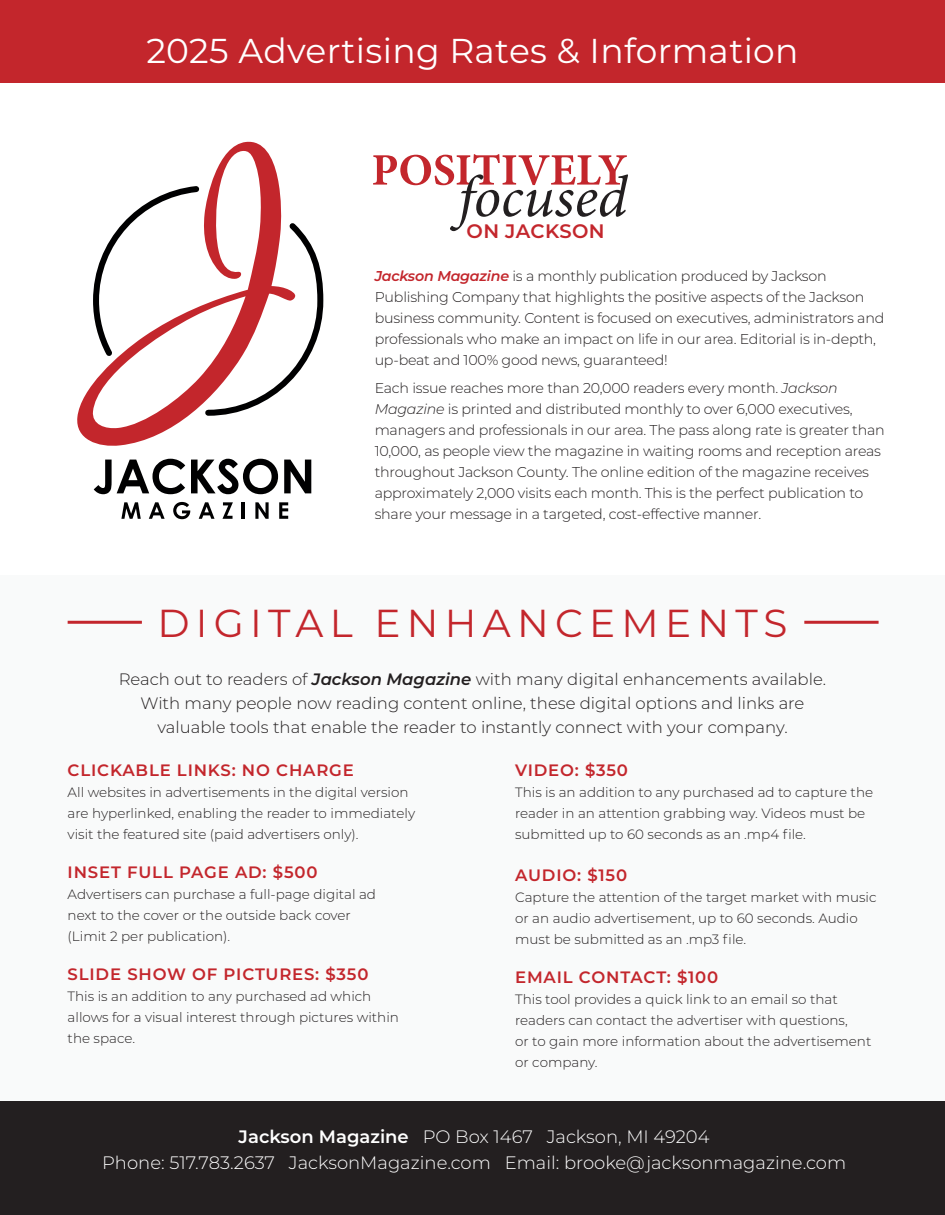
<style>
.page{position:relative;width:945px;height:1215px;background:#fff}
.page>*{position:absolute;margin:0;border:0;box-sizing:border-box;transform-origin:0 0}
.t1{font:39px "Montserrat";letter-spacing:.16em;color:#c3262c}
.t2{font:34.5px "Montserrat";letter-spacing:.01em;color:#fff}
.t3{font:600 19.5px "Montserrat";letter-spacing:.02em;color:#c3262c}
.t4{font:300 18px "Montserrat";color:#fff}
.t5{font:300 16.5px/24px "Montserrat";color:#231f20;text-align:center}
.t6{font:600 16.5px "Montserrat";letter-spacing:.05em;color:#c3262c}
.t7{font:300 14.25px/21px "Montserrat";letter-spacing:-.015em;color:#231f20}
.t8{font:300 13.5px/21px "Montserrat";color:#231f20}
.s1{font-weight:600;font-style:italic;color:#c3262c}
.s2{font-style:italic}
.s3{font-weight:600;font-style:italic}
.s4{font-weight:600}
</style>
<div class="page">
<div style="left:0;top:575px;width:945px;height:538px;background:#f9fafa"></div>
<hr style="left:68px;top:621px;width:74px;height:3px;background:#c3262c">
<hr style="left:804px;top:621px;width:75px;height:3px;background:#c3262c">
<div style="left:0;top:0;width:945px;height:83px;background:#c3262c"></div>
<svg style="left:77px;top:141px;width:202px;height:305px"></svg>
<svg style="left:90px;top:182px;width:234px;height:237px"></svg>
<svg style="left:94px;top:459px;width:91px;height:35px"></svg>
<svg style="left:191px;top:459px;width:87px;height:35px"></svg>
<svg style="left:284px;top:460px;width:27px;height:33px"></svg>
<svg style="left:121px;top:502px;width:20px;height:17px"></svg>
<svg style="left:149px;top:502px;width:16px;height:17px"></svg>
<svg style="left:173px;top:502px;width:17px;height:17px"></svg>
<svg style="left:199px;top:502px;width:16px;height:17px"></svg>
<svg style="left:222px;top:502px;width:11px;height:17px"></svg>
<hr style="left:242px;top:502px;width:3px;height:17px;background:#000001">
<svg style="left:255px;top:502px;width:14px;height:17px"></svg>
<svg style="left:279px;top:502px;width:9px;height:17px"></svg>
<svg style="left:373px;top:154px;width:255px;height:77px"></svg>
<div style="left:0;top:1102px;width:945px;height:113px;background:#231f20"></div>
<p class="t2" style="left:146px;top:27px;width:654px">2025 Advertising Rates &amp; Information</p>
<p class="t3" style="left:467px;top:217px;width:140px">ON JACKSON</p>
<p class="t7" style="left:375px;top:265px;width:511px"><span class="s1">Jackson Magazine</span> is a monthly publication produced by Jackson Publishing Company that highlights the positive aspects of the Jackson business community. Content is focused on executives, administrators and professionals who make an impact on life in our area. Editorial is in-depth, up-beat and 100% good news, guaranteed!</p>
<p class="t7" style="left:375px;top:377px;width:512px">Each issue reaches more than 20,000 readers every month. <span class="s2">Jackson Magazine</span> is printed and distributed monthly to over 6,000 executives, managers and professionals in our area. The pass along rate is greater than 10,000, as people view the magazine in waiting rooms and reception areas throughout Jackson County. The online edition of the magazine receives approximately 2,000 visits each month. This is the perfect publication to share your message in a targeted, cost-effective manner.</p>
<p class="t1" style="left:157px;top:597px;width:632px">DIGITAL ENHANCEMENTS</p>
<p class="t5" style="left:119px;top:666px;width:709px">Reach out to readers of <span class="s3">Jackson Magazine</span> with many digital enhancements available.<br>With many people now reading content online, these digital options and links are valuable tools that enable the reader to instantly connect with your company.</p>
<p class="t6" style="left:68px;top:758px;width:288px">CLICKABLE LINKS: NO CHARGE</p>
<p class="t8" style="left:68px;top:781px;width:349px">All websites in advertisements in the digital version are hyperlinked, enabling the reader to immediately visit the featured site (paid advertisers only).</p>
<p class="t6" style="left:68px;top:860px;width:251px">INSET FULL PAGE AD: $500</p>
<p class="t8" style="left:68px;top:883px;width:310px">Advertisers can purchase a full-page digital ad</p>
<p class="t8" style="left:68px;top:904px;width:285px">next to the cover or the outside back cover</p>
<p class="t8" style="left:68px;top:925px;width:164px">(Limit 2 per publication).</p>
<p class="t6" style="left:68px;top:962px;width:302px">SLIDE SHOW OF PICTURES: $350</p>
<p class="t8" style="left:68px;top:985px;width:333px">This is an addition to any purchased ad which allows for a visual interest through pictures within the space.</p>
<p class="t6" style="left:515px;top:758px;width:114px">VIDEO: $350</p>
<p class="t8" style="left:515px;top:781px;width:360px">This is an addition to any purchased ad to capture the reader in an attention grabbing way. Videos must be submitted up to 60 seconds as an .mp4 file.</p>
<p class="t6" style="left:515px;top:863px;width:113px">AUDIO: $150</p>
<p class="t8" style="left:515px;top:886px;width:363px">Capture the attention of the target market with music or an audio advertisement, up to 60 seconds. Audio must be submitted as an .mp3 file.</p>
<p class="t6" style="left:515px;top:965px;width:205px">EMAIL CONTACT: $100</p>
<p class="t8" style="left:515px;top:988px;width:334px">This tool provides a quick link to an email so that readers can contact the advertiser with questions,</p>
<p class="t8" style="left:515px;top:1030px;width:358px">or to gain more information about the advertisement</p>
<p class="t8" style="left:515px;top:1051px;width:84px">or company.</p>
<p class="t4" style="left:239px;top:1125px;width:472px"><span class="s4">Jackson Magazine</span> PO Box 1467 Jackson, MI 49204</p>
<p class="t4" style="left:102px;top:1150px;width:746px">Phone: 517.783.2637 JacksonMagazine.com Email: brooke@jacksonmagazine.com</p>
</div>
